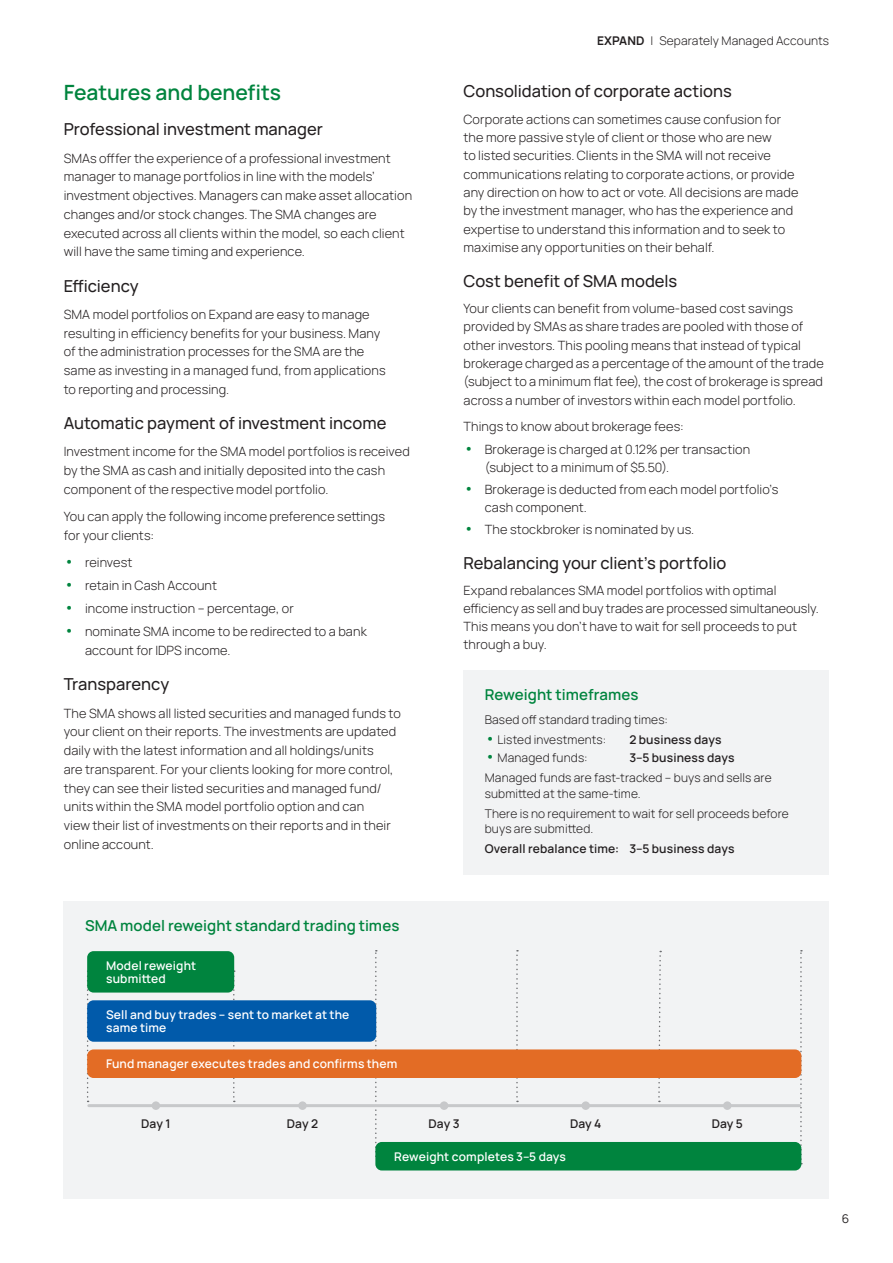
<style>
.page{position:relative;width:893px;height:1263px;background:#fff}
.page>*{position:absolute;margin:0;border:0;box-sizing:border-box;transform-origin:0 0}
._01_Subhead_1{font:600 21px "Manrope";letter-spacing:-.005em;color:#00843e}
._03_Subhead_3{font:500 16.5px "Manrope";color:#231f20}
._04_Subhead_4{font:600 15px "Manrope";letter-spacing:.005em;color:#00843e}
._07_Body_Text{font:300 12.75px/18.8px "Manrope";letter-spacing:.01em;color:#231f20}
._03_Table_Body_Text{font:300 12px/15.8px "Manrope";letter-spacing:.01em;color:#231f20}
._03_Table_Body_Text-2{font:600 12px/13.5px "Manrope";letter-spacing:.015em;color:#fff}
._03_Table_Body_Text-3{font:600 12px "Manrope";letter-spacing:.015em;color:#231f20}
.t1{font:12px "Manrope";color:#231f20}
.s1{font-weight:400;font-size:16.5px;color:#00843e}
.s2{font-weight:700}
</style>
<div class="page">
<div style="left:64px;top:901px;width:765px;height:298px;background:#f2f3f4"></div>
<div style="left:463px;top:670px;width:366px;height:204px;background:#f2f3f4"></div>
<svg style="left:87px;top:988px;width:2px;height:114px"></svg>
<svg style="left:233px;top:970px;width:2px;height:132px"></svg>
<svg style="left:375px;top:950px;width:2px;height:194px"></svg>
<svg style="left:516px;top:950px;width:2px;height:152px"></svg>
<svg style="left:658px;top:951px;width:4px;height:151px"></svg>
<svg style="left:800px;top:950px;width:2px;height:214px"></svg>
<div style="left:87px;top:951px;width:147px;height:41px;background:#00843e;border-radius:6px"></div>
<div style="left:375px;top:1142px;width:426px;height:28px;background:#00843e;border-radius:6px"></div>
<div style="left:87px;top:1000px;width:289px;height:42px;background:#015aaa;border-radius:6px"></div>
<div style="left:87px;top:1049px;width:714px;height:29px;background:#e36c25;border-radius:6px"></div>
<div style="left:723px;top:1101px;width:9px;height:9px;background:#c7c8ca;border-radius:50%"></div>
<div style="left:581px;top:1101px;width:9px;height:9px;background:#c7c8ca;border-radius:50%"></div>
<div style="left:440px;top:1101px;width:8px;height:9px;background:#c7c8ca;border-radius:50%"></div>
<div style="left:152px;top:1101px;width:8px;height:9px;background:#c7c8ca;border-radius:50%"></div>
<div style="left:298px;top:1101px;width:9px;height:9px;background:#c7c8ca;border-radius:50%"></div>
<hr style="left:89px;top:1104px;width:711px;height:3px;background:#c7c8ca">
<p class="_01_Subhead_1" style="left:64px;top:78px;width:219px">Features and benefits</p>
<p class="_03_Subhead_3" style="left:64px;top:118px;width:261px">Professional investment manager</p>
<p class="_07_Body_Text" style="left:64px;top:148px;width:350px">SMAs offfer the experience of a professional investment manager to manage portfolios in line with the models’ investment objectives. Managers can make asset allocation changes and/or stock changes. The SMA changes are executed across all clients within the model, so each client will have the same timing and experience.</p>
<p class="_03_Subhead_3" style="left:64px;top:274px;width:77px">Efficiency</p>
<p class="_07_Body_Text" style="left:64px;top:304px;width:323px">SMA model portfolios on Expand are easy to manage resulting in efficiency benefits for your business. Many of the administration processes for the SMA are the same as investing in a managed fund, from applications to reporting and processing.</p>
<p class="_03_Subhead_3" style="left:64px;top:412px;width:324px">Automatic payment of investment income</p>
<p class="_07_Body_Text" style="left:64px;top:442px;width:347px">Investment income for the SMA model portfolios is received by the SMA as cash and initially deposited into the cash component of the respective model portfolio.</p>
<p class="_07_Body_Text" style="left:64px;top:507px;width:323px">You can apply the following income preference settings for your clients:</p>
<p class="_07_Body_Text" style="left:64px;top:553px;width:70px"><span class="s1">•</span> reinvest</p>
<p class="_07_Body_Text" style="left:64px;top:576px;width:155px"><span class="s1">•</span> retain in Cash Account</p>
<p class="_07_Body_Text" style="left:64px;top:599px;width:232px"><span class="s1">•</span> income instruction – percentage, or</p>
<p class="_07_Body_Text" style="left:85px;top:622px;width:283px;text-indent:-21px"><span class="s1">•</span> nominate SMA income to be redirected to a bank account for IDPS income.</p>
<p class="_03_Subhead_3" style="left:64px;top:673px;width:107px">Transparency</p>
<p class="_07_Body_Text" style="left:64px;top:703px;width:339px">The SMA shows all listed securities and managed funds to your client on their reports. The investments are updated daily with the latest information and all holdings/units<br>are transparent. For your clients looking for more control, they can see their listed securities and managed fund/ units within the SMA model portfolio option and can<br>view their list of investments on their reports and in their online account.</p>
<p class="_03_Table_Body_Text" style="left:597px;top:32px;width:234px"><span class="s2">EXPAND</span> | Separately Managed Accounts</p>
<p class="_03_Subhead_3" style="left:463px;top:79px;width:270px">Consolidation of corporate actions</p>
<p class="_07_Body_Text" style="left:463px;top:109px;width:336px;line-height:18.3px">Corporate actions can sometimes cause confusion for the more passive style of client or those who are new<br>to listed securities. Clients in the SMA will not receive communications relating to corporate actions, or provide any direction on how to act or vote. All decisions are made by the investment manager, who has the experience and expertise to understand this information and to seek to maximise any opportunities on their behalf.</p>
<p class="_03_Subhead_3" style="left:463px;top:269px;width:215px">Cost benefit of SMA models</p>
<p class="_07_Body_Text" style="left:463px;top:299px;width:362px;line-height:18.3px">Your clients can benefit from volume-based cost savings provided by SMAs as share trades are pooled with those of other investors. This pooling means that instead of typical brokerage charged as a percentage of the amount of the trade (subject to a minimum flat fee), the cost of brokerage is spread across a number of investors within each model portfolio.</p>
<p class="_07_Body_Text" style="left:463px;top:417px;width:222px">Things to know about brokerage fees:</p>
<p class="_07_Body_Text" style="left:485px;top:439px;width:267px;line-height:18px;text-indent:-21px"><span class="s1">•</span> Brokerage is charged at 0.12% per transaction (subject to a minimum of $5.50).</p>
<p class="_07_Body_Text" style="left:485px;top:480px;width:295px;line-height:18px;text-indent:-21px"><span class="s1">•</span> Brokerage is deducted from each model portfolio’s cash component.</p>
<p class="_07_Body_Text" style="left:463px;top:520px;width:232px"><span class="s1">•</span> The stockbroker is nominated by us.</p>
<p class="_03_Subhead_3" style="left:463px;top:551px;width:264px">Rebalancing your client’s portfolio</p>
<p class="_07_Body_Text" style="left:463px;top:580px;width:357px;line-height:18.3px">Expand rebalances SMA model portfolios with optimal efficiency as sell and buy trades are processed simultaneously.<br>This means you don’t have to wait for sell proceeds to put through a buy.</p>
<p class="_04_Subhead_4" style="left:485px;top:684px;width:155px">Reweight timeframes</p>
<p class="_03_Table_Body_Text" style="left:485px;top:711px;width:185px">Based off standard trading times:</p>
<p class="_03_Table_Body_Text" style="left:485px;top:731px;width:123px"><span class="s1">•</span> Listed investments:</p>
<p class="_03_Table_Body_Text-3" style="left:629px;top:731px;width:94px">2 business days</p>
<p class="_03_Table_Body_Text" style="left:485px;top:749px;width:104px"><span class="s1">•</span> Managed funds:</p>
<p class="_03_Table_Body_Text-3" style="left:629px;top:749px;width:107px">3–5 business days</p>
<p class="_03_Table_Body_Text" style="left:485px;top:769px;width:288px">Managed funds are fast-tracked – buys and sells are submitted at the same-time.</p>
<p class="_03_Table_Body_Text" style="left:485px;top:805px;width:306px">There is no requirement to wait for sell proceeds before buys are submitted.</p>
<p class="_03_Table_Body_Text-3" style="left:485px;top:840px;width:251px">Overall rebalance time: 3–5 business days</p>
<p class="_04_Subhead_4" style="left:85px;top:915px;width:316px">SMA model reweight standard trading times</p>
<p class="_03_Table_Body_Text-2" style="left:106px;top:958px;width:92px">Model reweight submitted</p>
<p class="_03_Table_Body_Text-2" style="left:106px;top:1007px;width:245px">Sell and buy trades – sent to market at the same time</p>
<p class="_03_Table_Body_Text-2" style="left:106px;top:1056px;width:293px">Fund manager executes trades and confirms them</p>
<p class="_03_Table_Body_Text-3" style="left:141px;top:1115px;width:31px">Day 1</p>
<p class="_03_Table_Body_Text-3" style="left:287px;top:1115px;width:33px">Day 2</p>
<p class="_03_Table_Body_Text-3" style="left:429px;top:1115px;width:32px">Day 3</p>
<p class="_03_Table_Body_Text-3" style="left:570px;top:1115px;width:33px">Day 4</p>
<p class="_03_Table_Body_Text-3" style="left:712px;top:1115px;width:33px">Day 5</p>
<p class="_03_Table_Body_Text-2" style="left:394px;top:1149px;width:173px">Reweight completes 3–5 days</p>
<p class="t1" style="left:842px;top:1210px;width:9px">6</p>
</div>
